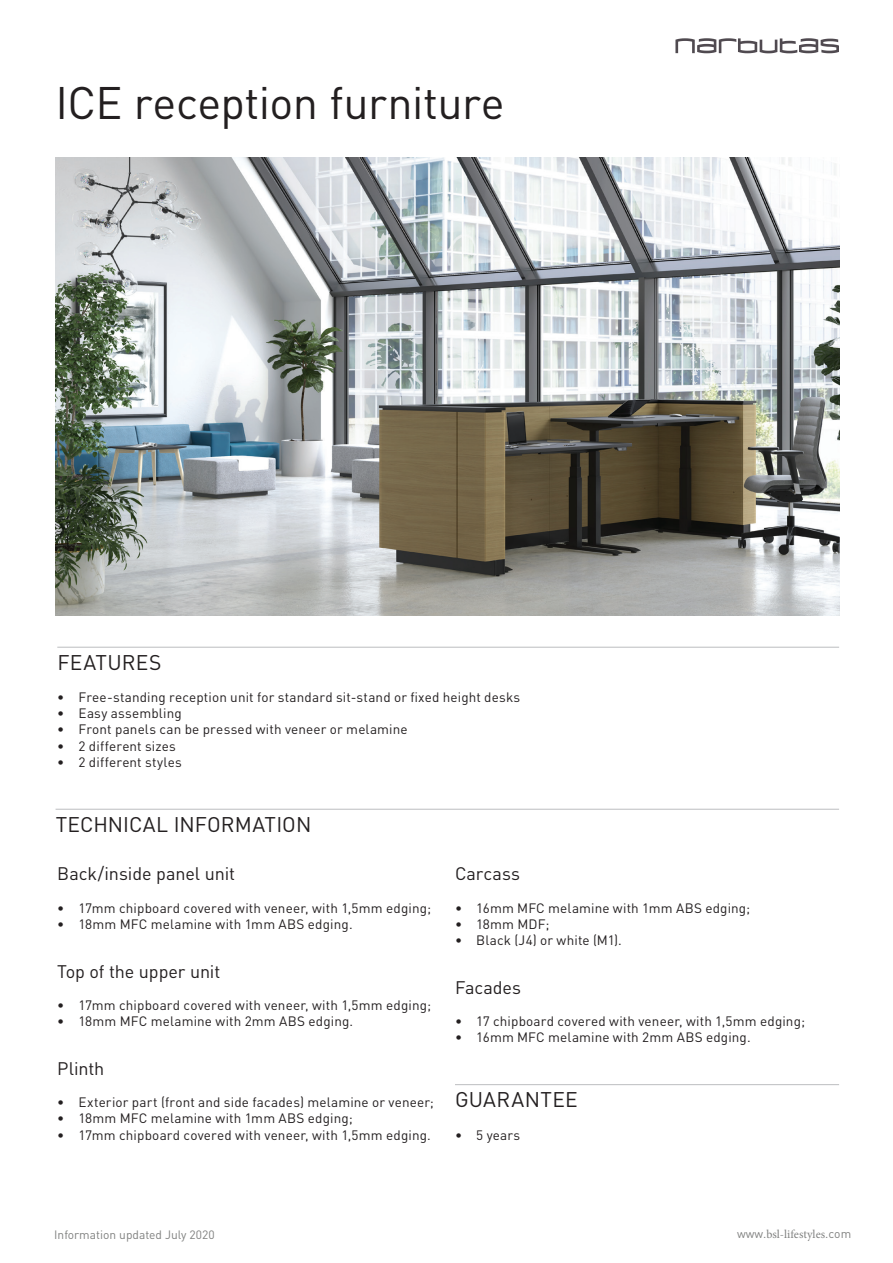
<style>
.page{position:relative;width:893px;height:1263px;background:#fff}
.page>*{position:absolute;margin:0;border:0;box-sizing:border-box;transform-origin:0 0}
.t1{font:45px "DIN Pro";letter-spacing:-.015em;color:#231f20}
.t2{font:21px "DIN Pro";letter-spacing:.005em;color:#231f20}
.t3{font:18px "DIN Pro";letter-spacing:-.005em;color:#231f20}
.t4{font:13.5px "DIN Pro";letter-spacing:.01em;color:#231f20}
.t5{font:12px "DIN Pro";color:#808180}
.t6{font:12px "Minion Pro";color:#808180}
.s1{font-family:"DIN Pro"}
</style>
<div class="page">
<svg style="left:675px;top:38px;width:164px;height:15px"></svg>
<img style="left:56px;top:157px;width:783px;height:459px">
<hr style="left:57px;top:647px;width:782px;height:1px;background:#bcbdc0">
<hr style="left:56px;top:809px;width:783px;height:1px;background:#bcbdc0">
<hr style="left:455px;top:1084px;width:384px;height:1px;background:#bcbdc0">
<h1 class="t1" style="left:56px;top:72px;width:451px">ICE reception furniture</h1>
<h2 class="t2" style="left:57px;top:648px;width:106px">FEATURES</h2>
<p class="t4" style="left:57px;top:688px;width:464px">• Free-standing reception unit for standard sit-stand or fixed height desks</p>
<p class="t4" style="left:57px;top:704px;width:126px">• Easy assembling</p>
<p class="t4" style="left:57px;top:720px;width:352px">• Front panels can be pressed with veneer or melamine</p>
<p class="t4" style="left:57px;top:737px;width:120px">• 2 different sizes</p>
<p class="t4" style="left:57px;top:753px;width:126px">• 2 different styles</p>
<h2 class="t2" style="left:56px;top:810px;width:257px">TECHNICAL INFORMATION</h2>
<h3 class="t3" style="left:57px;top:861px;width:179px">Back/inside panel unit</h3>
<p class="t4" style="left:57px;top:899px;width:375px">• 17mm chipboard covered with veneer, with 1,5mm edging;</p>
<p class="t4" style="left:57px;top:915px;width:297px">• 18mm MFC melamine with 1mm ABS edging.</p>
<h3 class="t3" style="left:57px;top:959px;width:165px">Top of the upper unit</h3>
<p class="t4" style="left:57px;top:996px;width:375px">• 17mm chipboard covered with veneer, with 1,5mm edging;</p>
<p class="t4" style="left:57px;top:1012px;width:297px">• 18mm MFC melamine with 2mm ABS edging.</p>
<h3 class="t3" style="left:57px;top:1056px;width:49px">Plinth</h3>
<p class="t4" style="left:57px;top:1093px;width:378px">• Exterior part (front and side facades) melamine or veneer;</p>
<p class="t4" style="left:57px;top:1109px;width:297px">• 18mm MFC melamine with 1mm ABS edging;</p>
<p class="t4" style="left:57px;top:1125px;width:375px">• 17mm chipboard covered with veneer, with 1,5mm edging.</p>
<h3 class="t3" style="left:455px;top:861px;width:67px">Carcass</h3>
<p class="t4" style="left:455px;top:899px;width:297px">• 16mm MFC melamine with 1mm ABS edging;</p>
<p class="t4" style="left:455px;top:915px;width:96px">• 18mm MDF;</p>
<p class="t4" style="left:455px;top:931px;width:168px">• Black (J4) or white (M1).</p>
<h3 class="t3" style="left:455px;top:975px;width:68px">Facades</h3>
<p class="t4" style="left:455px;top:1012px;width:351px">• 17 chipboard covered with veneer, with 1,5mm edging;</p>
<p class="t4" style="left:455px;top:1028px;width:297px">• 16mm MFC melamine with 2mm ABS edging.</p>
<h2 class="t2" style="left:455px;top:1085px;width:124px">GUARANTEE</h2>
<p class="t4" style="left:455px;top:1125px;width:67px">• 5 years</p>
<p class="t5" style="left:54px;top:1227px;width:162px">Information updated July 2020</p>
<p class="t6" style="left:737px;top:1226px;width:116px"><span class="s1">www.</span>bsl-lifestyles<span class="s1">.com</span></p>
</div>
